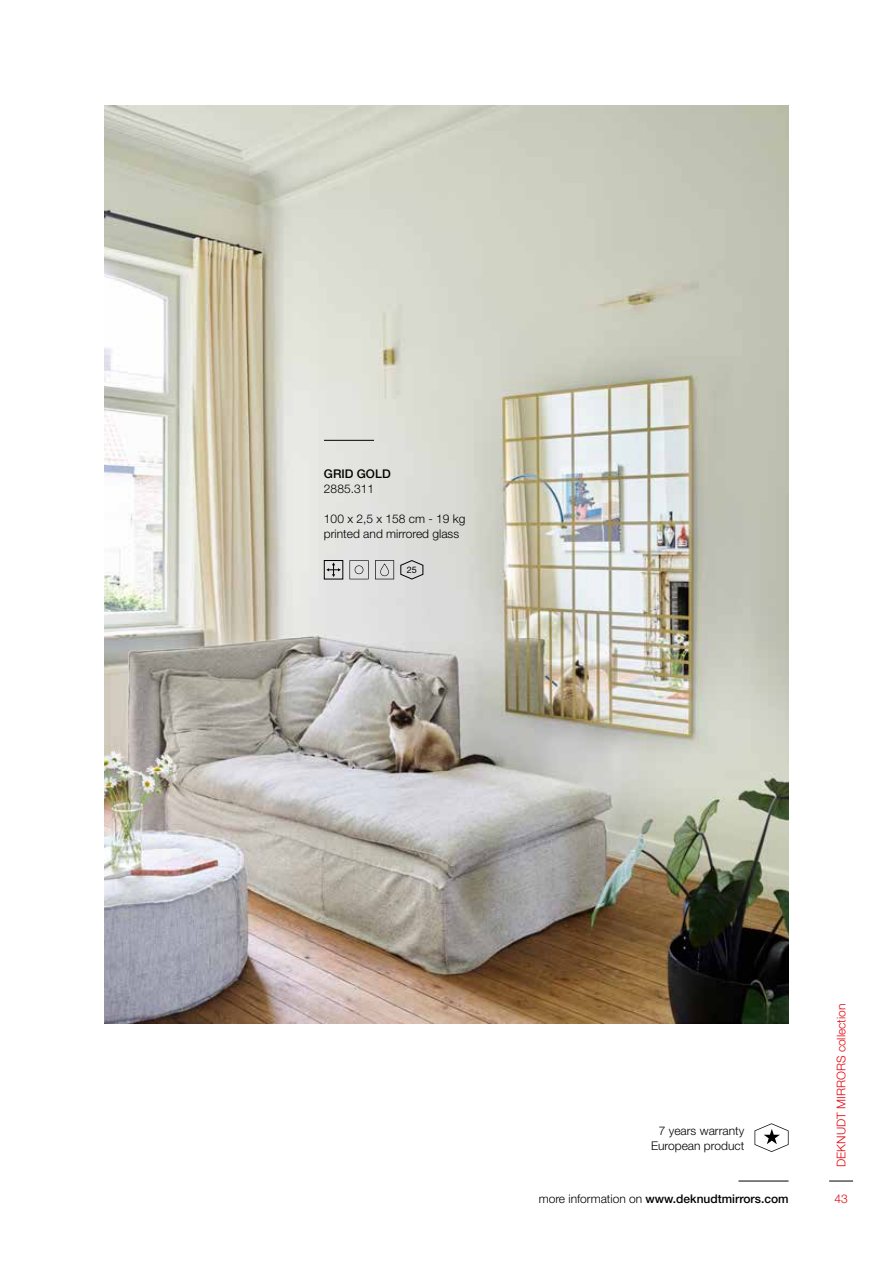
<style>
.page{position:relative;width:893px;height:1263px;background:#fff}
.page>*{position:absolute;margin:0;border:0;box-sizing:border-box;transform-origin:0 0}
.t1{font:300 12px/15px "Helvetica Neue LT Std";color:#000;text-align:right}
.t2{font:500 12px "Helvetica Neue LT Std";color:#000}
.t3{font:300 12px "Helvetica Neue LT Std";color:#e30613}
.t4{font:9px "Helvetica Neue LT Std";color:#000}
.s1{font-weight:300}
</style>
<div class="page">
<hr style="left:738px;top:1181px;width:51px;height:1px;background:#000">
<svg style="left:754px;top:1123px;width:35px;height:29px"></svg>
<img style="left:104px;top:105px;width:685px;height:918px">
<hr style="left:324px;top:440px;width:50px;height:1px;background:#000">
<svg style="left:324px;top:560px;width:19px;height:20px"></svg>
<svg style="left:349px;top:560px;width:20px;height:19px"></svg>
<svg style="left:375px;top:560px;width:19px;height:19px"></svg>
<svg style="left:400px;top:560px;width:23px;height:20px"></svg>
<svg style="left:829px;top:1181px;width:24px;height:1px"></svg>
<p class="t2" style="left:324px;top:467px;width:68px">GRID GOLD</p>
<p class="t1" style="left:324px;top:481px;width:52px">2885.311</p>
<p class="t1" style="left:324px;top:511px;width:143px;text-align:left">100 x 2,5 x 158 cm - 19 kg printed and mirrored glass</p>
<p class="t4" style="left:407px;top:564px;width:12px">25</p>
<p class="t1" style="left:651px;top:1123px;width:95px">7 years warranty<br>European product</p>
<p class="t2" style="left:539px;top:1191px;width:251px"><span class="s1">more information on</span> www.deknudtmirrors.com</p>
<p class="t3" style="left:834px;top:1167px;width:165px;rotate:-90deg">DEKNUDT MIRRORS collection</p>
<p class="t3" style="left:834px;top:1191px;width:15px">43</p>
</div>
